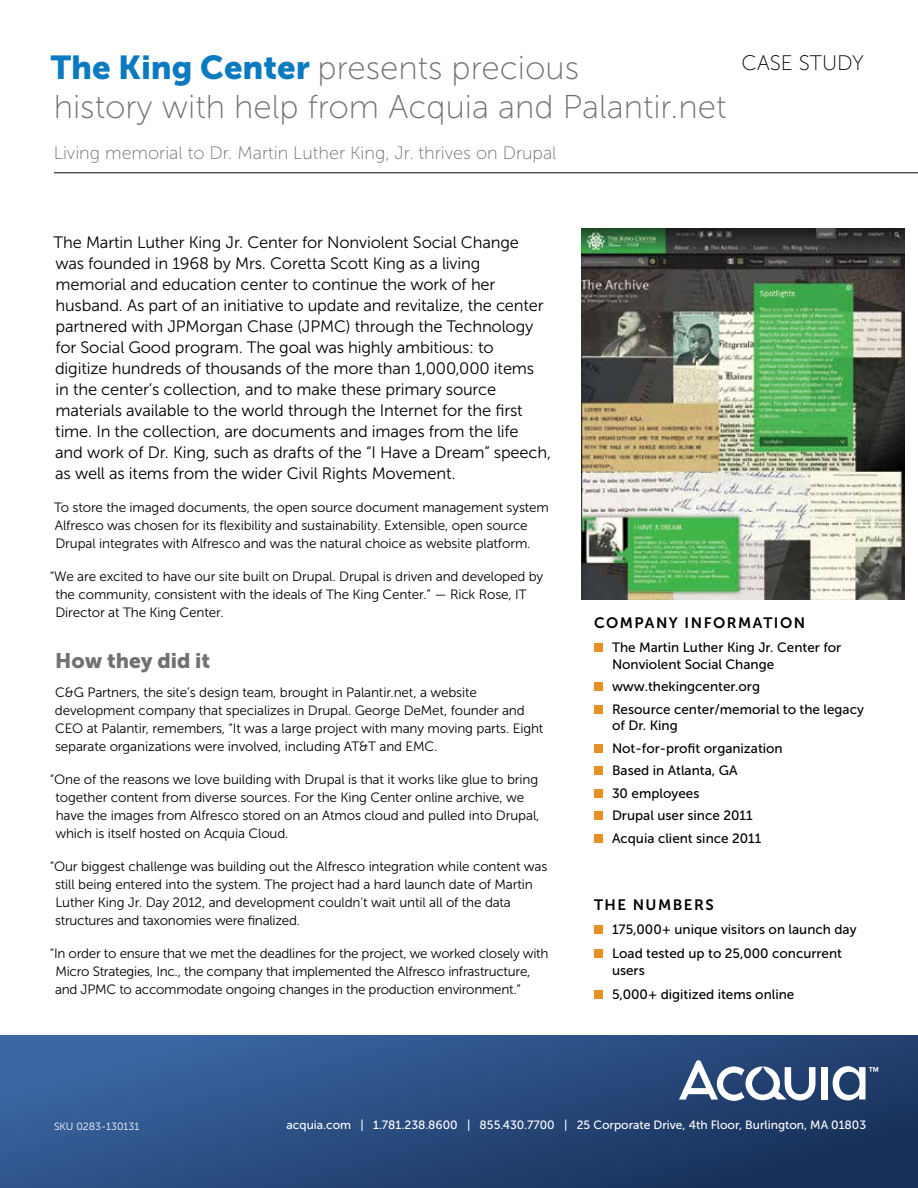
<style>
.page{position:relative;width:918px;height:1188px;background:#fff}
.page>*{position:absolute;margin:0;border:0;box-sizing:border-box;transform-origin:0 0}
.t1{font:33px/39px "Museo Sans 100";color:#717073}
.t2{font:21px "Museo Sans 900";color:#717073}
.t3{font:21px "Museo Sans 100";color:#000}
.t4{font:18px "Museo Sans 100";color:#717073}
.t5{font:16.5px/21px "Museo Sans 300";letter-spacing:-.01em;color:#000}
.t6{font:15px "Museo Sans 700";letter-spacing:.1em;color:#000}
.t7{font:13.5px/18px "Museo Sans 300";letter-spacing:-.01em;color:#000}
.t8{font:13.5px/22.5px "Museo Sans 500";color:#000}
.t9{font:12px "Museo Sans 500";color:#fff}
.t10{font:10.5px "Museo Sans 300";color:#fff}
.s1{font-family:"Museo Sans 900";color:#0b7ac0}
</style>
<div class="page">
<svg style="left:0;top:1035px;width:918px;height:153px;background:#294b7e"></svg>
<hr style="left:54px;top:173px;width:864px;height:1px;background:#000">
<div style="left:822px;top:1067px;width:6px;height:33px;background:#fff"></div>
<svg style="left:833px;top:1066px;width:45px;height:34px"></svg>
<svg style="left:679px;top:1060px;width:136px;height:41px"></svg>
<img style="left:581px;top:229px;width:324px;height:370px">
<div style="left:594px;top:643px;width:9px;height:9px;background:#e69025"></div>
<div style="left:594px;top:682px;width:9px;height:9px;background:#e69025"></div>
<div style="left:594px;top:705px;width:9px;height:9px;background:#e69025"></div>
<div style="left:594px;top:744px;width:9px;height:9px;background:#e69025"></div>
<div style="left:594px;top:766px;width:9px;height:9px;background:#e69025"></div>
<div style="left:594px;top:789px;width:9px;height:9px;background:#e69025"></div>
<div style="left:594px;top:811px;width:9px;height:9px;background:#e69025"></div>
<div style="left:594px;top:834px;width:9px;height:9px;background:#e69025"></div>
<div style="left:594px;top:925px;width:9px;height:9px;background:#e69025"></div>
<div style="left:594px;top:949px;width:9px;height:9px;background:#e69025"></div>
<div style="left:594px;top:990px;width:9px;height:9px;background:#e69025"></div>
<h1 class="t1" style="left:51px;top:48px;width:677px"><span class="s1">The King Center</span> presents precious<br>history with help from Acquia and Palantir.net</h1>
<h3 class="t4" style="left:54px;top:144px;width:504px">Living memorial to Dr. Martin Luther King, Jr. thrives on Drupal</h3>
<h2 class="t3" style="left:742px;top:51px;width:124px">CASE STUDY</h2>
<p class="t5" style="left:54px;top:232px;width:499px">The Martin Luther King Jr. Center for Nonviolent Social Change was founded in 1968 by Mrs. Coretta Scott King as a living memorial and education center to continue the work of her husband. As part of an initiative to update and revitalize, the center partnered with JPMorgan Chase (JPMC) through the Technology for Social Good program. The goal was highly ambitious: to<br>digitize hundreds of thousands of the more than 1,000,000 items<br>in the center’s collection, and to make these primary source materials available to the world through the Internet for the first time. In the collection, are documents and images from the life<br>and work of Dr. King, such as drafts of the “I Have a Dream” speech, as well as items from the wider Civil Rights Movement.</p>
<p class="t7" style="left:54px;top:499px;width:496px">To store the imaged documents, the open source document management system<br>Alfresco was chosen for its flexibility and sustainability. Extensible, open source<br>Drupal integrates with Alfresco and was the natural choice as website platform.</p>
<p class="t7" style="left:55px;top:568px;width:489px;text-indent:-6px">“We are excited to have our site built on Drupal. Drupal is driven and developed by the community, consistent with the ideals of The King Center.” — Rick Rose, IT<br>Director at The King Center.</p>
<h2 class="t2" style="left:55px;top:649px;width:157px">How they did it</h2>
<p class="t7" style="left:55px;top:683px;width:490px">C&amp;G Partners, the site’s design team, brought in Palantir.net, a website development company that specializes in Drupal. George DeMet, founder and CEO at Palantir, remembers, “It was a large project with many moving parts. Eight separate organizations were involved, including AT&amp;T and EMC.</p>
<p class="t7" style="left:55px;top:770px;width:486px;text-indent:-6px">“One of the reasons we love building with Drupal is that it works like glue to bring together content from diverse sources. For the King Center online archive, we have the images from Alfresco stored on an Atmos cloud and pulled into Drupal, which is itself hosted on Acquia Cloud.</p>
<p class="t7" style="left:55px;top:857px;width:494px;text-indent:-5px">“Our biggest challenge was building out the Alfresco integration while content was still being entered into the system. The project had a hard launch date of Martin Luther King Jr. Day 2012, and development couldn’t wait until all of the data structures and taxonomies were finalized.</p>
<p class="t7" style="left:55px;top:944px;width:495px;text-indent:-5px">“In order to ensure that we met the deadlines for the project, we worked closely with<br>Micro Strategies, Inc., the company that implemented the Alfresco infrastructure, and JPMC to accommodate ongoing changes in the production environment.”</p>
<p class="t6" style="left:594px;top:615px;width:213px">COMPANY INFORMATION</p>
<p class="t8" style="left:612px;top:639px;width:231px;line-height:16.5px">The Martin Luther King Jr. Center for<br>Nonviolent Social Change</p>
<p class="t8" style="left:612px;top:675px;width:254px">www.thekingcenter.org<br>Resource center/memorial to the legacy</p>
<p class="t8" style="left:612px;top:714px;width:172px">of Dr. King<br>Not-for-profit organization<br>Based in Atlanta, GA<br>30 employees<br>Drupal user since 2011<br>Acquia client since 2011</p>
<p class="t6" style="left:594px;top:897px;width:121px">THE NUMBERS</p>
<p class="t8" style="left:612px;top:917px;width:246px;line-height:24px">175,000+ unique visitors on launch day<br>Load tested up to 25,000 concurrent</p>
<p class="t8" style="left:612px;top:958px;width:184px;line-height:24px">users<br>5,000+ digitized items online</p>
<p class="t10" style="left:54px;top:1121px;width:87px">SKU 0283-130131</p>
<p class="t9" style="left:287px;top:1118px;width:581px">acquia.com | 1.781.238.8600 | 855.430.7700 | 25 Corporate Drive, 4th Floor, Burlington, MA 01803</p>
</div>
